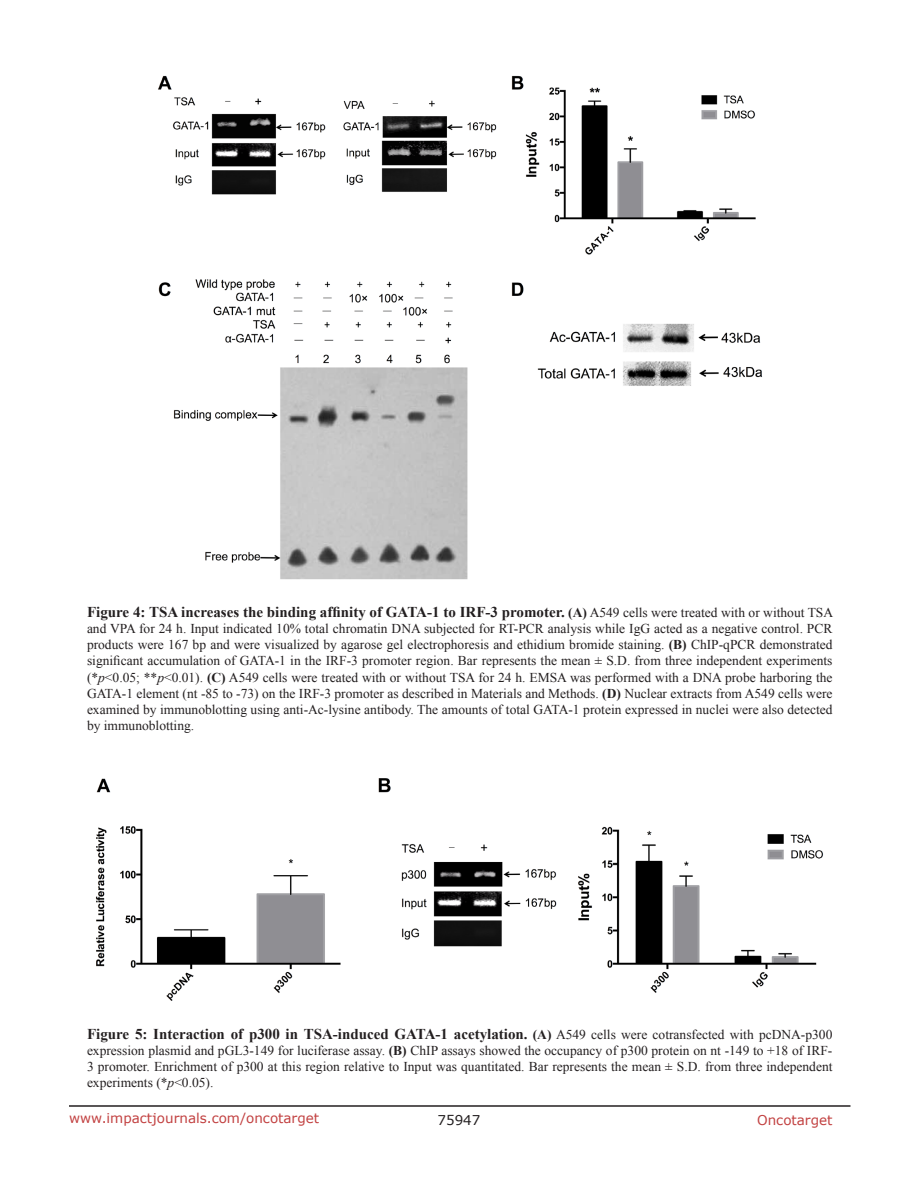
<style>
.page{position:relative;width:918px;height:1188px;background:#fff}
.page>*{position:absolute;margin:0;border:0;box-sizing:border-box;transform-origin:0 0}
.figuretext{font:700 15px "Times New Roman";color:#231f20}
.figuretext-2{font:13.5px/16.2px "Times New Roman";color:#231f20;text-align:justify}
.t1{font:13.5px "Verdana";color:#c24141}
.t2{font:13.5px "Verdana";color:#231f20}
.s1{font-size:13.5px}
.s2{font-weight:400;font-size:13.5px}
.s3{font-weight:700}
.s4{font-style:italic}
</style>
<div class="page">
<hr style="left:69px;top:1105px;width:781px;height:2px;background:#231f20">
<img style="left:158px;top:75px;width:604px;height:504px">
<img style="left:96px;top:778px;width:728px;height:223px">
<p class="figuretext" style="left:87px;top:601px;width:748px">Figure 4: TSA increases the binding affinity of GATA-1 to IRF-3 promoter. <span class="s1">(A)</span> <span class="s2">A549 cells were treated with or without TSA</span></p>
<p class="figuretext-2" style="left:87px;top:620px;width:747px">and VPA for 24 h. Input indicated 10% total chromatin DNA subjected for RT-PCR analysis while IgG acted as a negative control. PCR products were 167 bp and were visualized by agarose gel electrophoresis and ethidium bromide staining. <span class="s3">(B)</span> ChIP-qPCR demonstrated significant accumulation of GATA-1 in the IRF-3 promoter region. Bar represents the mean ± S.D. from three independent experiments (*<span class="s4">p</span>&lt;0.05; **<span class="s4">p</span>&lt;0.01). <span class="s3">(C)</span> A549 cells were treated with or without TSA for 24 h. EMSA was performed with a DNA probe harboring the GATA-1 element (nt -85 to -73) on the IRF-3 promoter as described in Materials and Methods. <span class="s3">(D)</span> Nuclear extracts from A549 cells were examined by immunoblotting using anti-Ac-lysine antibody. The amounts of total GATA-1 protein expressed in nuclei were also detected by immunoblotting.</p>
<p class="figuretext" style="left:87px;top:1023px;width:747px">Figure 5: Interaction of p300 in TSA-induced GATA-1 acetylation. <span class="s1">(A)</span> <span class="s2">A549 cells were cotransfected with pcDNA-p300</span></p>
<p class="figuretext-2" style="left:87px;top:1042px;width:747px">expression plasmid and pGL3-149 for luciferase assay. <span class="s3">(B)</span> ChIP assays showed the occupancy of p300 protein on nt -149 to +18 of IRF-3 promoter. Enrichment of p300 at this region relative to Input was quantitated. Bar represents the mean ± S.D. from three independent experiments (*<span class="s4">p</span>&lt;0.05).</p>
<p class="t1" style="left:69px;top:1109px;width:252px">www.impactjournals.com/oncotarget</p>
<p class="t2" style="left:438px;top:1111px;width:44px">75947</p>
<p class="t1" style="left:757px;top:1111px;width:77px">Oncotarget</p>
</div>
